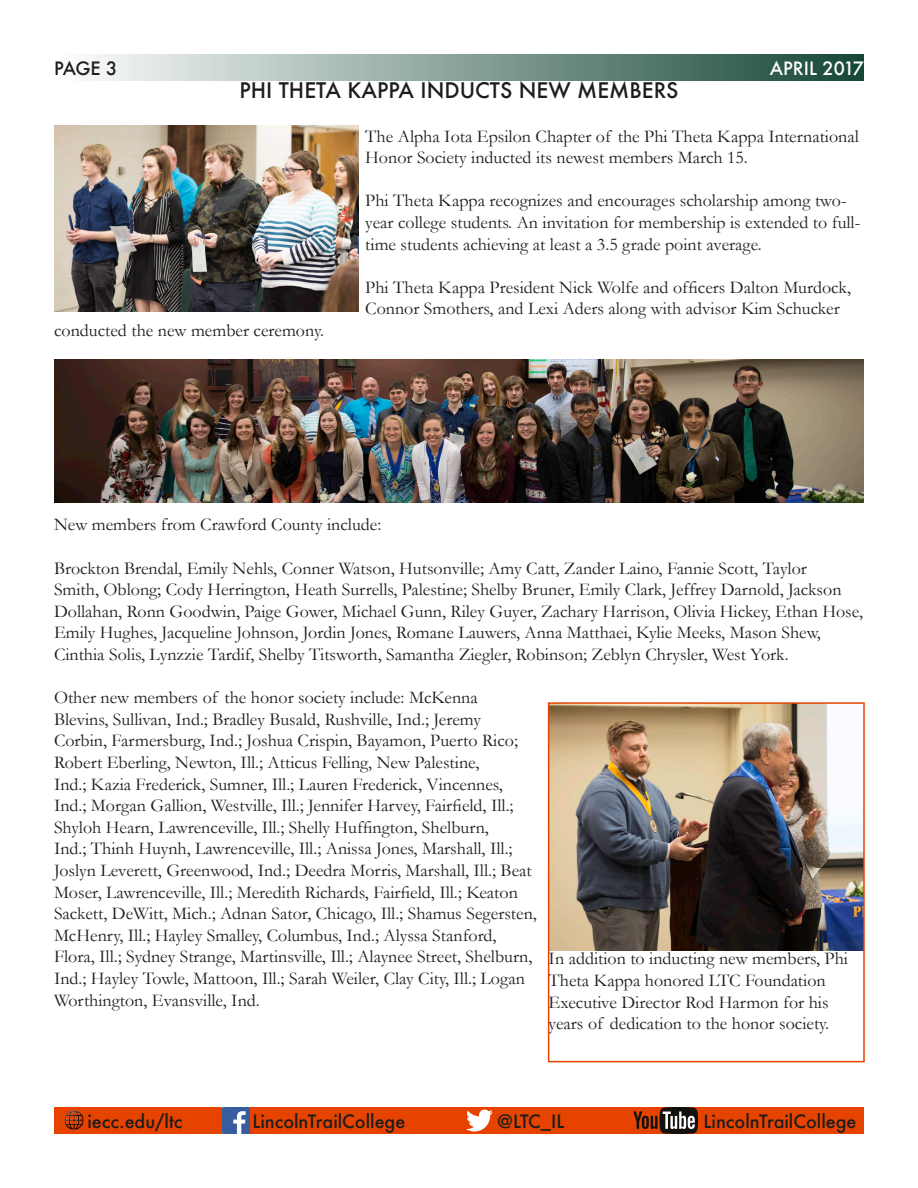
<style>
.page{position:relative;width:918px;height:1188px;background:#fff}
.page>*{position:absolute;margin:0;border:0;box-sizing:border-box;transform-origin:0 0}
.t1{font:500 21px "Futura";color:#1d1d1b}
.t2{font:18px/21.6px "Garamond";color:#1d1d1b}
.t3{font:500 18px "Futura";color:#1d1d1b}
.t4{font:500 18px "Futura";color:#fff}
</style>
<div class="page">
<div style="left:54px;top:54px;width:810px;height:27px;background:linear-gradient(to right,#fff,#164735)"></div>
<div style="left:54px;top:1107px;width:810px;height:27px;background:#e74300"></div>
<img style="left:64px;top:1110px;width:20px;height:20px">
<svg style="left:466px;top:1110px;width:27px;height:21px"></svg>
<img style="left:222px;top:1107px;width:27px;height:27px">
<svg style="left:633px;top:1107px;width:65px;height:27px"></svg>
<img style="left:54px;top:125px;width:305px;height:186px">
<img style="left:54px;top:360px;width:810px;height:142px">
<img style="left:551px;top:705px;width:311px;height:245px">
<div style="left:548px;top:702px;width:317px;height:360px;border:2px solid #e74300"></div>
<p class="t3" style="left:54px;top:56px;width:65px">PAGE 3</p>
<p class="t4" style="left:770px;top:56px;width:96px">APRIL 2017</p>
<p class="t1" style="left:239px;top:76px;width:441px">PHI THETA KAPPA INDUCTS NEW MEMBERS</p>
<p class="t2" style="left:365px;top:125px;width:495px">The Alpha Iota Epsilon Chapter of the Phi Theta Kappa International<br>Honor Society inducted its newest members March 15.</p>
<p class="t2" style="left:365px;top:190px;width:497px">Phi Theta Kappa recognizes and encourages scholarship among two&shy;year college students. An invitation for membership is extended to full&shy;time students achieving at least a 3.5 grade point average.</p>
<p class="t2" style="left:365px;top:276px;width:487px">Phi Theta Kappa President Nick Wolfe and officers Dalton Murdock,<br>Connor Smothers, and Lexi Aders along with advisor Kim Schucker</p>
<p class="t2" style="left:54px;top:319px;width:272px">conducted the new member ceremony.</p>
<p class="t2" style="left:54px;top:514px;width:329px">New members from Crawford County include:</p>
<p class="t2" style="left:54px;top:557px;width:811px">Brockton Brendal, Emily Nehls, Conner Watson, Hutsonville; Amy Catt, Zander Laino, Fannie Scott, Taylor<br>Smith, Oblong; Cody Herrington, Heath Surrells, Palestine; Shelby Bruner, Emily Clark, Jeffrey Darnold, Jackson Dollahan, Ronn Goodwin, Paige Gower, Michael Gunn, Riley Guyer, Zachary Harrison, Olivia Hickey, Ethan Hose, Emily Hughes, Jacqueline Johnson, Jordin Jones, Romane Lauwers, Anna Matthaei, Kylie Meeks, Mason Shew, Cinthia Solis, Lynzzie Tardif, Shelby Titsworth, Samantha Ziegler, Robinson; Zeblyn Chrysler, West York.</p>
<p class="t2" style="left:54px;top:687px;width:484px">Other new members of the honor society include: McKenna<br>Blevins, Sullivan, Ind.; Bradley Busald, Rushville, Ind.; Jeremy Corbin, Farmersburg, Ind.; Joshua Crispin, Bayamon, Puerto Rico; Robert Eberling, Newton, Ill.; Atticus Felling, New Palestine,<br>Ind.; Kazia Frederick, Sumner, Ill.; Lauren Frederick, Vincennes, Ind.; Morgan Gallion, Westville, Ill.; Jennifer Harvey, Fairfield, Ill.; Shyloh Hearn, Lawrenceville, Ill.; Shelly Huffington, Shelburn,<br>Ind.; Thinh Huynh, Lawrenceville, Ill.; Anissa Jones, Marshall, Ill.; Joslyn Leverett, Greenwood, Ind.; Deedra Morris, Marshall, Ill.; Beat Moser, Lawrenceville, Ill.; Meredith Richards, Fairfield, Ill.; Keaton Sackett, DeWitt, Mich.; Adnan Sator, Chicago, Ill.; Shamus Segersten, McHenry, Ill.; Hayley Smalley, Columbus, Ind.; Alyssa Stanford, Flora, Ill.; Sydney Strange, Martinsville, Ill.; Alaynee Street, Shelburn, Ind.; Hayley Towle, Mattoon, Ill.; Sarah Weiler, Clay City, Ill.; Logan Worthington, Evansville, Ind.</p>
<p class="t2" style="left:549px;top:948px;width:301px">In addition to inducting new members, Phi Theta Kappa honored LTC Foundation Executive Director Rod Harmon for his years of dedication to the honor society.</p>
<p class="t3" style="left:88px;top:1109px;width:97px">iecc.edu/ltc</p>
<p class="t3" style="left:252px;top:1109px;width:154px">LincolnTrailCollege</p>
<p class="t3" style="left:497px;top:1109px;width:69px">@LTC_IL</p>
<p class="t3" style="left:704px;top:1109px;width:154px">LincolnTrailCollege</p>
</div>
